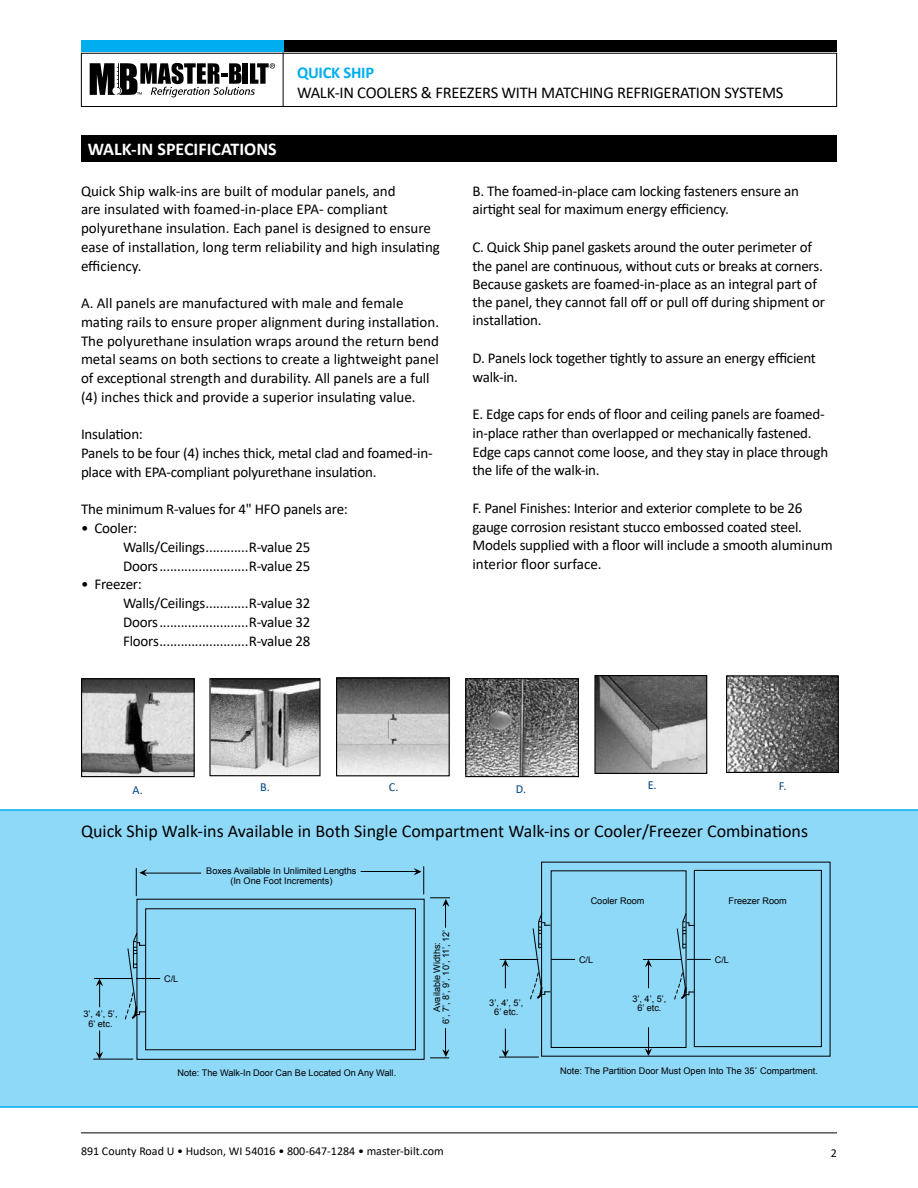
<style>
.page{position:relative;width:918px;height:1188px;background:#fff}
.page>*{position:absolute;margin:0;border:0;box-sizing:border-box;transform-origin:0 0}
.t1{font:18px "Calibri";color:#000}
.t2{font:700 18px "Calibri";color:#fff}
.t3{font:16.5px "Calibri";letter-spacing:-.015em;color:#000}
.t4{font:700 16.5px "Calibri";letter-spacing:-.015em;color:#00aeef}
.t5{font:15px/18.8px "Calibri";letter-spacing:-.015em;color:#000}
.t6{font:12.3px "Calibri";color:#00447c}
.t7{font:12px "Calibri";color:#000}
.t8{font:9.15px/9.1px "Arial";color:#000;text-align:center}
</style>
<div class="page">
<div style="left:81px;top:53px;width:756px;height:54px;border:1px solid #000"></div>
<hr style="left:283px;top:52px;width:1px;height:54px;background:#000">
<div style="left:81px;top:40px;width:756px;height:12px;background:#000"></div>
<div style="left:81px;top:40px;width:203px;height:12px;background:#00aeef"></div>
<svg style="left:90px;top:63px;width:185px;height:34px"></svg>
<hr style="left:81px;top:1132px;width:756px;height:1px;background:#000">
<div style="left:81px;top:135px;width:756px;height:27px;background:#000"></div>
<div style="left:0;top:809px;width:918px;height:299px;background:#8ed8f8"></div>
<img style="left:83px;top:680px;width:110px;height:95px">
<div style="left:81px;top:678px;width:114px;height:99px;border:1px solid #000"></div>
<img style="left:338px;top:679px;width:110px;height:95px">
<div style="left:336px;top:677px;width:114px;height:99px;border:1px solid #000"></div>
<img style="left:211px;top:680px;width:108px;height:94px">
<div style="left:209px;top:678px;width:112px;height:98px;border:1px solid #000"></div>
<img style="left:728px;top:677px;width:109px;height:94px">
<div style="left:726px;top:675px;width:113px;height:98px;border:1px solid #000"></div>
<img style="left:596px;top:677px;width:109px;height:95px">
<div style="left:594px;top:675px;width:113px;height:99px;border:1px solid #000"></div>
<img style="left:467px;top:680px;width:110px;height:95px">
<div style="left:465px;top:678px;width:114px;height:99px;border:1px solid #000"></div>
<svg style="left:127px;top:898px;width:298px;height:162px;background:#88cfee"></svg>
<svg style="left:124px;top:992px;width:14px;height:28px"></svg>
<svg style="left:136px;top:868px;width:11px;height:28px"></svg>
<svg style="left:414px;top:866px;width:10px;height:28px"></svg>
<hr style="left:94px;top:978px;width:38px;height:1px;background:#000">
<hr style="left:93px;top:1059px;width:40px;height:1px;background:#000">
<svg style="left:96px;top:979px;width:7px;height:28px"></svg>
<svg style="left:96px;top:1031px;width:7px;height:28px"></svg>
<hr style="left:144px;top:873px;width:57px;height:1px;background:#000">
<hr style="left:361px;top:871px;width:57px;height:1px;background:#000">
<svg style="left:430px;top:897px;width:20px;height:31px"></svg>
<svg style="left:430px;top:1028px;width:19px;height:30px"></svg>
<div style="left:694px;top:870px;width:128px;height:177px;border:1px solid #000"></div>
<hr style="left:643px;top:959px;width:38px;height:1px;background:#000">
<svg style="left:645px;top:960px;width:7px;height:28px"></svg>
<svg style="left:645px;top:1027px;width:7px;height:29px"></svg>
<hr style="left:499px;top:1057px;width:40px;height:1px;background:#000">
<hr style="left:500px;top:959px;width:38px;height:1px;background:#000">
<svg style="left:502px;top:960px;width:7px;height:28px"></svg>
<svg style="left:502px;top:1029px;width:7px;height:28px"></svg>
<svg style="left:674px;top:913px;width:37px;height:87px;background:#7dbedb"></svg>
<svg style="left:530px;top:912px;width:45px;height:88px;background:#80c3e0"></svg>
<p class="t4" style="left:297px;top:61px;width:79px">QUICK SHIP</p>
<p class="t3" style="left:297px;top:81px;width:488px">WALK-IN COOLERS &amp; FREEZERS WITH MATCHING REFRIGERATION SYSTEMS</p>
<p class="t2" style="left:88px;top:137px;width:190px">WALK-IN SPECIFICATIONS</p>
<p class="t5" style="left:81px;top:181px;width:360px">Quick Ship walk-ins are built of modular panels, and<br>are insulated with foamed-in-place EPA- compliant polyurethane insulation. Each panel is designed to ensure ease of installation, long term reliability and high insulating efficiency.</p>
<p class="t5" style="left:81px;top:293px;width:360px">A. All panels are manufactured with male and female mating rails to ensure proper alignment during installation.<br>The polyurethane insulation wraps around the return bend metal seams on both sections to create a lightweight panel of exceptional strength and durability. All panels are a full (4) inches thick and provide a superior insulating value.</p>
<p class="t5" style="left:81px;top:425px;width:353px">Insulation:<br>Panels to be four (4) inches thick, metal clad and foamed-in&shy;place with EPA-compliant polyurethane insulation.</p>
<p class="t5" style="left:81px;top:500px;width:268px">The minimum R-values for 4" HFO panels are:</p>
<p class="t5" style="left:123px;top:518px;width:189px;text-indent:-42px">• Cooler:<br>Walls/Ceilings............R-value 25<br>Doors.........................R-value 25</p>
<p class="t5" style="left:123px;top:575px;width:189px;text-indent:-42px">• Freezer:<br>Walls/Ceilings............R-value 32<br>Doors.........................R-value 32<br>Floors.........................R-value 28</p>
<p class="t5" style="left:472px;top:181px;width:328px">B. The foamed-in-place cam locking fasteners ensure an airtight seal for maximum energy efficiency.</p>
<p class="t5" style="left:472px;top:237px;width:354px;line-height:18.3px">C. Quick Ship panel gaskets around the outer perimeter of the panel are continuous, without cuts or breaks at corners.<br>Because gaskets are foamed-in-place as an integral part of the panel, they cannot fall off or pull off during shipment or installation.</p>
<p class="t5" style="left:472px;top:348px;width:345px">D. Panels lock together tightly to assure an energy efficient walk-in.</p>
<p class="t5" style="left:472px;top:404px;width:357px">E. Edge caps for ends of floor and ceiling panels are foamed&shy;in-place rather than overlapped or mechanically fastened.<br>Edge caps cannot come loose, and they stay in place through the life of the walk-in.</p>
<p class="t5" style="left:472px;top:498px;width:362px">F. Panel Finishes: Interior and exterior complete to be 26 gauge corrosion resistant stucco embossed coated steel.<br>Models supplied with a floor will include a smooth aluminum interior floor surface.</p>
<p class="t6" style="left:133px;top:781px;width:12px">A.</p>
<p class="t6" style="left:260px;top:778px;width:11px">B.</p>
<p class="t6" style="left:389px;top:778px;width:11px">C.</p>
<p class="t6" style="left:516px;top:780px;width:12px">D.</p>
<p class="t6" style="left:648px;top:776px;width:11px">E.</p>
<p class="t6" style="left:779px;top:777px;width:9px">F.</p>
<p class="t1" style="left:81px;top:819px;width:729px">Quick Ship Walk-ins Available in Both Single Compartment Walk-ins or Cooler/Freezer Combinations</p>
<p class="t8" style="left:84px;top:1010px;width:36px">3’, 4’, 5’,<br>6’ etc.</p>
<p class="t8" style="left:206px;top:867px;width:152px">Boxes Available In Unlimited Lengths (In One Foot Increments)</p>
<p class="t8" style="left:164px;top:974px;width:16px">C/L</p>
<p class="t8" style="left:178px;top:1068px;width:220px">Note: The Walk-In Door Can Be Located On Any Wall.</p>
<p class="t8" style="left:432px;top:1024px;width:96px;rotate:-90deg">Available Widths:<br>6’, 7’, 8’, 9’, 10’, 11’, 12’</p>
<p class="t8" style="left:489px;top:998px;width:36px">3’, 4’, 5’,<br>6’ etc.</p>
<p class="t8" style="left:591px;top:896px;width:55px">Cooler Room</p>
<p class="t8" style="left:729px;top:897px;width:60px">Freezer Room</p>
<p class="t8" style="left:579px;top:955px;width:16px">C/L</p>
<p class="t8" style="left:715px;top:955px;width:16px">C/L</p>
<p class="t8" style="left:632px;top:995px;width:36px">3’, 4’, 5’,<br>6’ etc.</p>
<p class="t8" style="left:560px;top:1066px;width:259px">Note: The Partition Door Must Open Into The 35˚ Compartment.</p>
<p class="t7" style="left:81px;top:1143px;width:364px">891 County Road U • Hudson, WI 54016 • 800-647-1284 • master-bilt.com</p>
<p class="t7" style="left:831px;top:1145px;width:8px">2</p>
</div>
